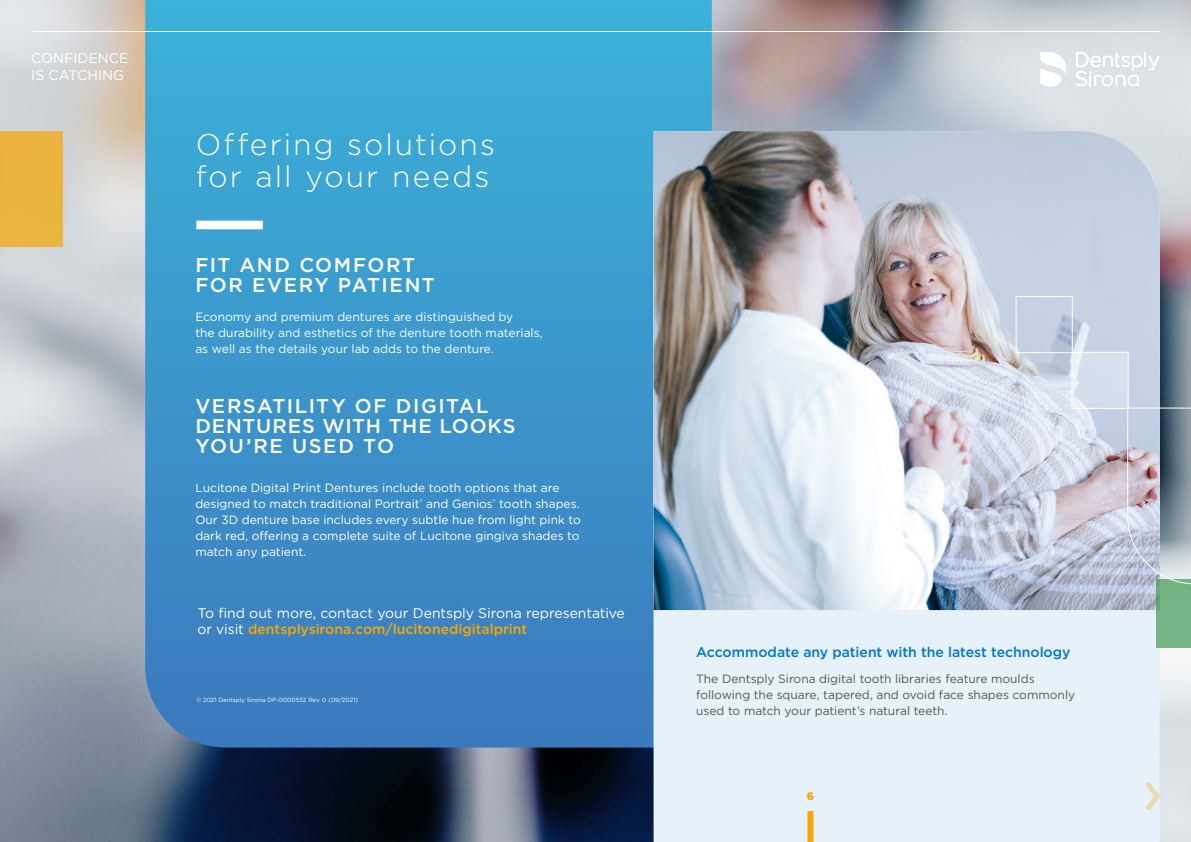
<style>
.page{position:relative;width:1191px;height:842px;background:#fff}
.page>*{position:absolute;margin:0;border:0;box-sizing:border-box;transform-origin:0 0}
.t1{font:300 30px/32px "Gotham";letter-spacing:.07em;color:#fff}
.t2{font:500 20px/20px "Gotham";letter-spacing:.065em;color:#fff}
.t3{font:14px/16.8px "Gotham";color:#fff}
.t4{font:500 14px "Gotham";color:#0077c8}
.t5{font:12px/16px "Gotham";color:#fff}
.t6{font:12px/16px "Gotham";letter-spacing:-.005em;color:#53585b}
.t7{font:900 11px "Gotham";color:#f8a700}
.t8{font:6px "Gotham";color:#fff}
.s1{font-weight:500;color:#f8a700}
</style>
<div class="page">
<img style="left:0;top:0;width:1191px;height:842px">
<svg style="left:145px;top:0;width:567px;height:747px;background:#3b96cb"></svg>
<div style="left:653px;top:610px;width:506px;height:232px;background:#e6f1f9"></div>
<img style="left:653px;top:131px;width:506px;height:479px">
<div style="left:1156px;top:579px;width:35px;height:68px;background:#75b686"></div>
<div style="left:0;top:131px;width:62px;height:115px;background:#ebb441"></div>
<div style="left:1015px;top:296px;width:57px;height:57px;border:1px solid #fff"></div>
<svg style="left:1073px;top:354px;width:53px;height:53px;background:#d7e0ed"></svg>
<div style="left:1071px;top:352px;width:57px;height:57px;border:1px solid #fff"></div>
<svg style="left:1126px;top:407px;width:65px;height:178px;background:#a1aab7"></svg>
<div style="left:196px;top:221px;width:67px;height:8px;background:#fff"></div>
<hr style="left:31px;top:31px;width:1128px;height:1px;background:#fff">
<svg style="left:1040px;top:52px;width:26px;height:35px"></svg>
<svg style="left:1075px;top:52px;width:84px;height:35px"></svg>
<div style="left:807px;top:811px;width:6px;height:31px;background:#f8a700"></div>
<svg style="left:1140px;top:776px;width:23px;height:40px"></svg>
<p class="t3" style="left:31px;top:49px;width:99px">CONFIDENCE<br>IS CATCHING</p>
<h1 class="t1" style="left:196px;top:128px;width:301px">Offering solutions for all your needs</h1>
<h2 class="t2" style="left:195px;top:254px;width:241px">FIT AND COMFORT<br>FOR EVERY PATIENT</h2>
<p class="t5" style="left:195px;top:308px;width:349px">Economy and premium dentures are distinguished by<br>the durability and esthetics of the denture tooth materials, as well as the details your lab adds to the denture.</p>
<h2 class="t2" style="left:195px;top:396px;width:322px">VERSATILITY OF DIGITAL<br>DENTURES WITH THE LOOKS<br>YOU’RE USED TO</h2>
<p class="t5" style="left:195px;top:479px;width:387px">Lucitone Digital Print Dentures include tooth options that are designed to match traditional Portrait<sup>®</sup> and Genios<sup>®</sup> tooth shapes.<br>Our 3D denture base includes every subtle hue from light pink to dark red, offering a complete suite of Lucitone gingiva shades to match any patient.</p>
<p class="t3" style="left:197px;top:604px;width:429px">To find out more, contact your Dentsply Sirona representative or visit <span class="s1">dentsplysirona.com/lucitonedigitalprint</span></p>
<p class="t8" style="left:196px;top:696px;width:163px">© 2021 Dentsply Sirona DP-0000552 Rev. 0 (09/2021)</p>
<p class="t4" style="left:696px;top:643px;width:376px">Accommodate any patient with the latest technology</p>
<p class="t6" style="left:696px;top:671px;width:380px">The Dentsply Sirona digital tooth libraries feature moulds following the square, tapered, and ovoid face shapes commonly used to match your patient’s natural teeth.</p>
<p class="t7" style="left:807px;top:789px;width:9px">6</p>
</div>
